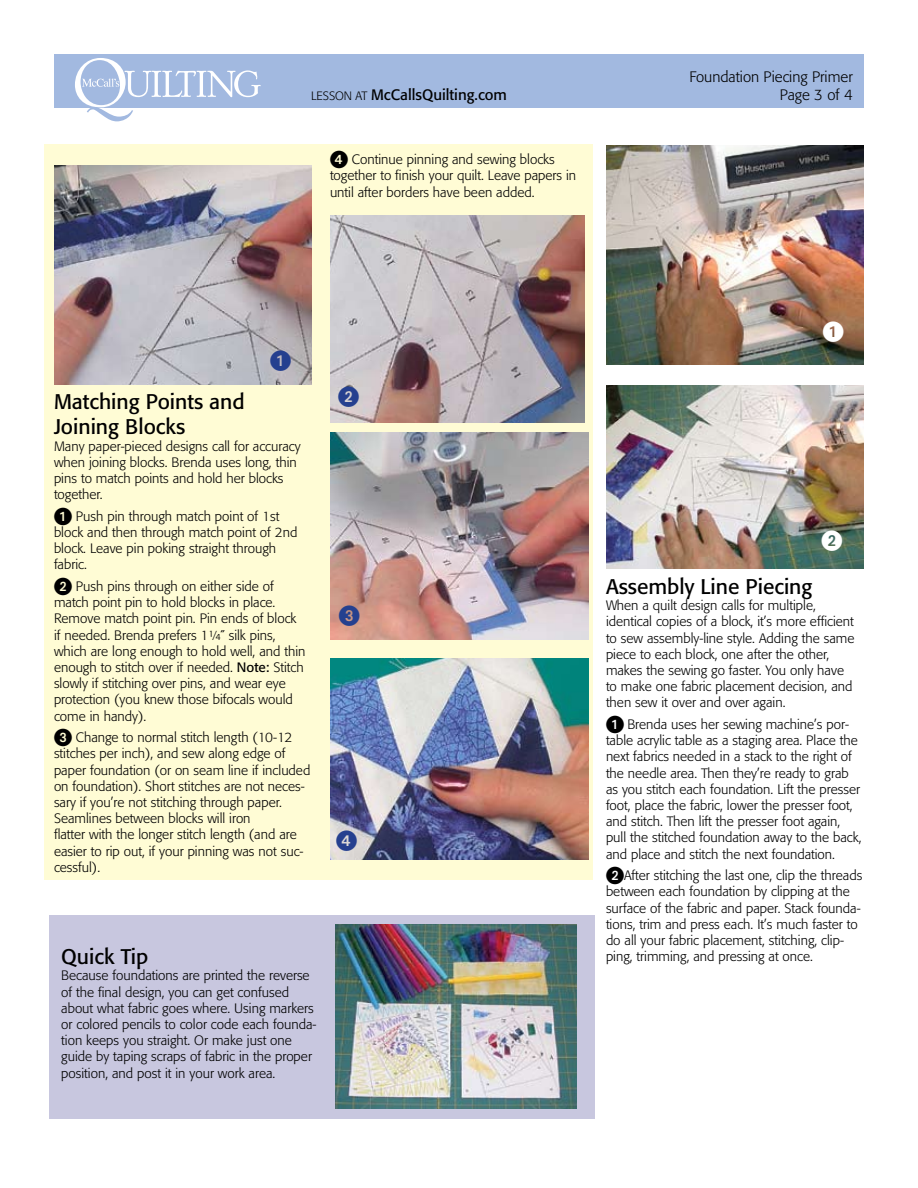
<style>
.page{position:relative;width:918px;height:1188px;background:#fff}
.page>*{position:absolute;margin:0;border:0;box-sizing:border-box;transform-origin:0 0}
.t1{font:21px/25.2px "Formata";color:#000}
.t2{font:21px "European Pi One";color:#25408f}
.t3{font:21px "European Pi One";color:#fff}
.t4{font:300 15px/18px "Formata";color:#000;text-align:right}
.t5{font:15px "Formata";color:#000}
.t6{font:300 13.5px/16.2px "Formata";color:#000}
.s1{font-weight:300;font-size:12px}
.s2{font-family:"European Pi One";font-weight:400;font-size:18px}
.s3{font-weight:400}
</style>
<div class="page">
<div style="left:45px;top:144px;width:548px;height:736px;background:#fffcd5"></div>
<div style="left:54px;top:54px;width:810px;height:54px;background:#a2b9e0"></div>
<svg style="left:75px;top:58px;width:186px;height:63px"></svg>
<img style="left:606px;top:145px;width:258px;height:219px">
<img style="left:606px;top:385px;width:258px;height:184px">
<img style="left:54px;top:165px;width:258px;height:219px">
<img style="left:330px;top:215px;width:254px;height:208px">
<img style="left:330px;top:432px;width:258px;height:208px">
<img style="left:330px;top:659px;width:258px;height:201px">
<div style="left:49px;top:915px;width:545px;height:204px;background:#c8c7df"></div>
<img style="left:335px;top:925px;width:241px;height:184px">
<p class="t5" style="left:311px;top:85px;width:198px"><span class="s1">LESSON AT</span> McCallsQuilting.com</p>
<p class="t6" style="left:330px;top:151px;width:248px"><span class="s2">4</span> Continue pinning and sewing blocks together to finish your quilt. Leave papers in until after borders have been added.</p>
<p class="t4" style="left:690px;top:68px;width:165px">Foundation Piecing Primer<br>Page 3 of 4</p>
<h1 class="t2" style="left:270px;top:349px;width:22px">1</h1>
<h1 class="t1" style="left:54px;top:389px;width:192px">Matching Points and<br>Joining Blocks</h1>
<p class="t6" style="left:54px;top:438px;width:248px">Many paper-pieced designs call for accuracy when joining blocks. Brenda uses long, thin pins to match points and hold her blocks together.</p>
<p class="t6" style="left:54px;top:508px;width:245px"><span class="s2">1</span> Push pin through match point of 1st block and then through match point of 2nd block. Leave pin poking straight through fabric.</p>
<p class="t6" style="left:54px;top:578px;width:253px"><span class="s2">2</span> Push pins through on either side of match point pin to hold blocks in place.<br>Remove match point pin. Pin ends of block if needed. Brenda prefers 1¼˝ silk pins, which are long enough to hold well, and thin enough to stitch over if needed. <span class="s3">Note:</span> Stitch slowly if stitching over pins, and wear eye protection (you knew those bifocals would come in handy).</p>
<p class="t6" style="left:54px;top:730px;width:258px"><span class="s2">3</span> Change to normal stitch length (10-12 stitches per inch), and sew along edge of paper foundation (or on seam line if included on foundation). Short stitches are not neces&shy;sary if you’re not stitching through paper.<br>Seamlines between blocks will iron<br>flatter with the longer stitch length (and are easier to rip out, if your pinning was not suc&shy;cessful).</p>
<h1 class="t2" style="left:338px;top:385px;width:22px">2</h1>
<h1 class="t2" style="left:339px;top:604px;width:22px">3</h1>
<h1 class="t2" style="left:336px;top:829px;width:22px">4</h1>
<h1 class="t1" style="left:61px;top:944px;width:89px">Quick Tip</h1>
<p class="t6" style="left:61px;top:968px;width:257px">Because foundations are printed the reverse of the final design, you can get confused about what fabric goes where. Using markers or colored pencils to color code each founda&shy;tion keeps you straight. Or make just one guide by taping scraps of fabric in the proper position, and post it in your work area.</p>
<h1 class="t3" style="left:823px;top:320px;width:22px">1</h1>
<h1 class="t3" style="left:822px;top:529px;width:22px">2</h1>
<h1 class="t1" style="left:606px;top:574px;width:208px">Assembly Line Piecing</h1>
<p class="t6" style="left:606px;top:598px;width:250px">When a quilt design calls for multiple, identical copies of a block, it’s more efficient to sew assembly-line style. Adding the same piece to each block, one after the other, makes the sewing go faster. You only have to make one fabric placement decision, and then sew it over and over again.</p>
<p class="t6" style="left:606px;top:716px;width:257px"><span class="s2">1</span> Brenda uses her sewing machine’s por&shy;table acrylic table as a staging area. Place the next fabrics needed in a stack to the right of the needle area. Then they’re ready to grab as you stitch each foundation. Lift the presser foot, place the fabric, lower the presser foot, and stitch. Then lift the presser foot again, pull the stitched foundation away to the back, and place and stitch the next foundation.</p>
<p class="t6" style="left:606px;top:868px;width:258px"><span class="s2">2</span>After stitching the last one, clip the threads between each foundation by clipping at the surface of the fabric and paper. Stack founda&shy;tions, trim and press each. It’s much faster to do all your fabric placement, stitching, clip&shy;ping, trimming, and pressing at once.</p>
</div>
